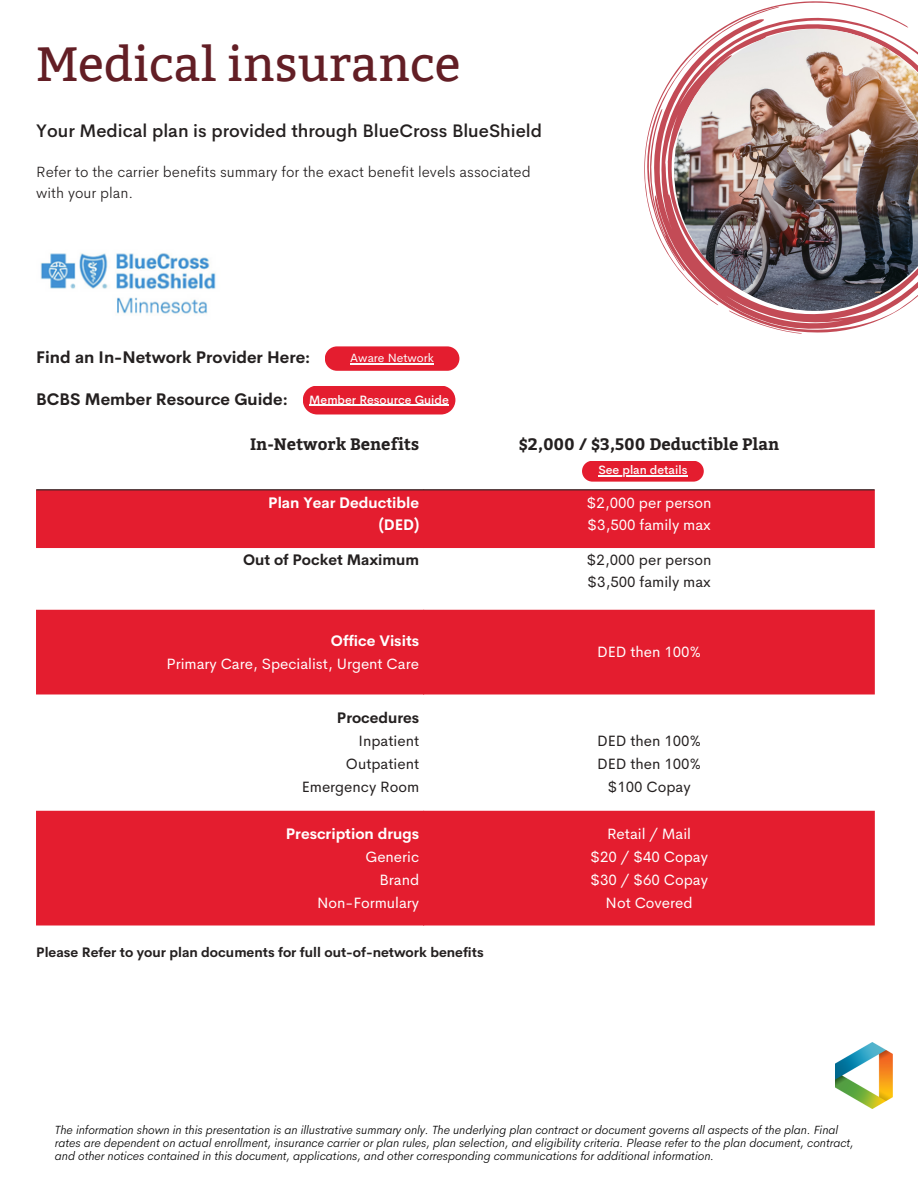
<style>
.page{position:relative;width:918px;height:1188px;background:#fff}
.page>*{position:absolute;margin:0;border:0;box-sizing:border-box;transform-origin:0 0}
.t1{font:48px "Bitter";color:#631e25}
.t2{font:500 18px "Cerebri Sans";color:#242020}
.t3{font:700 16.5px "Cerebri Sans";color:#242020}
.t4{font:700 16.5px "Bitter";color:#242020}
.t5{font:15px/23px "Cerebri Sans";color:#fff}
.t6{font:15px/23px "Cerebri Sans";color:#242020}
.t7{font:300 15px/21px "Cerebri Sans";color:#242020}
.t8{font:700 15px/22px "Cerebri Sans";color:#fff;text-align:right}
.t9{font:700 15px "Cerebri Sans";color:#242020}
.t10{font:700 13.5px "Cerebri Sans";color:#242020}
.t11{font:italic 300 12px/13px "Cerebri Sans";color:#000}
.t12{font:500 12px "Cerebri Sans";color:#fcfcfc}
.t13{font:12px "Cerebri Sans";color:#fcfcfc}
</style>
<div class="page">
<svg style="left:36px;top:490px;width:839px;height:435px;fill:#e41d2f"></svg>
<hr style="left:36px;top:489px;width:839px;height:1px;background:#252525">
<svg style="left:644px;top:1px;width:265px;height:198px"></svg>
<svg style="left:647px;top:7px;width:132px;height:102px"></svg>
<svg style="left:647px;top:109px;width:250px;height:224px"></svg>
<img style="left:674px;top:29px;width:244px;height:282px">
<div style="left:582px;top:461px;width:122px;height:21px;background:#e41d2f;border-radius:10px"></div>
<hr style="left:598px;top:475px;width:89px;height:2px;background:#fcfcfc">
<svg style="left:325px;top:346px;width:134px;height:25px;background:#e63040"></svg>
<hr style="left:350px;top:363px;width:84px;height:1px;background:#fcfcfc">
<img style="left:835px;top:1042px;width:58px;height:67px">
<img style="left:40px;top:253px;width:176px;height:61px">
<svg style="left:303px;top:386px;width:152px;height:29px;background:#e63040"></svg>
<hr style="left:309px;top:405px;width:140px;height:1px;background:#fcfcfc">
<h1 class="t1" style="left:36px;top:36px;width:425px">Medical insurance</h1>
<h2 class="t2" style="left:36px;top:119px;width:507px">Your Medical plan is provided through BlueCross BlueShield</h2>
<p class="t7" style="left:36px;top:161px;width:496px">Refer to the carrier benefits summary for the exact benefit levels associated with your plan.</p>
<h3 class="t3" style="left:36px;top:346px;width:276px">Find an In-Network Provider Here:</h3>
<p class="t13" style="left:350px;top:350px;width:85px">Aware Network</p>
<h3 class="t3" style="left:36px;top:388px;width:253px">BCBS Member Resource Guide:</h3>
<p class="t12" style="left:309px;top:392px;width:141px">Member Resource Guide</p>
<h3 class="t4" style="left:250px;top:432px;width:171px">In-Network Benefits</h3>
<h3 class="t4" style="left:519px;top:432px;width:262px">$2,000 / $3,500 Deductible Plan</h3>
<p class="t12" style="left:598px;top:462px;width:91px">See plan details</p>
<p class="t8" style="left:268px;top:491px;width:152px">Plan Year Deductible (DED)</p>
<p class="t5" style="left:587px;top:491px;width:126px;line-height:22px">$2,000 per person $3,500 family max</p>
<p class="t9" style="left:243px;top:550px;width:178px">Out of Pocket Maximum</p>
<p class="t6" style="left:587px;top:549px;width:126px;line-height:22px">$2,000 per person $3,500 family max</p>
<p class="t8" style="left:331px;top:629px;width:90px">Office Visits</p>
<p class="t5" style="left:167px;top:652px;width:254px">Primary Care, Specialist, Urgent Care</p>
<p class="t5" style="left:597px;top:640px;width:105px">DED then 100%</p>
<p class="t9" style="left:337px;top:708px;width:84px">Procedures</p>
<p class="t6" style="left:302px;top:729px;width:119px;text-align:right">Inpatient<br>Outpatient<br>Emergency Room</p>
<p class="t6" style="left:597px;top:729px;width:105px;text-align:center">DED then 100%<br>DED then 100% $100 Copay</p>
<p class="t8" style="left:286px;top:822px;width:135px">Prescription drugs</p>
<p class="t5" style="left:317px;top:845px;width:104px;text-align:right">Generic<br>Brand<br>Non-Formulary</p>
<p class="t5" style="left:590px;top:822px;width:119px;text-align:center">Retail / Mail<br>$20 / $40 Copay $30 / $60 Copay<br>Not Covered</p>
<p class="t10" style="left:36px;top:943px;width:449px">Please Refer to your plan documents for full out-of-network benefits</p>
<p class="t11" style="left:55px;top:1123px;width:800px">The information shown in this presentation is an illustrative summary only. The underlying plan contract or document governs all aspects of the plan. Final rates are dependent on actual enrollment, insurance carrier or plan rules, plan selection, and eligibility criteria. Please refer to the plan document, contract, and other notices contained in this document, applications, and other corresponding communications for additional information.</p>
</div>
